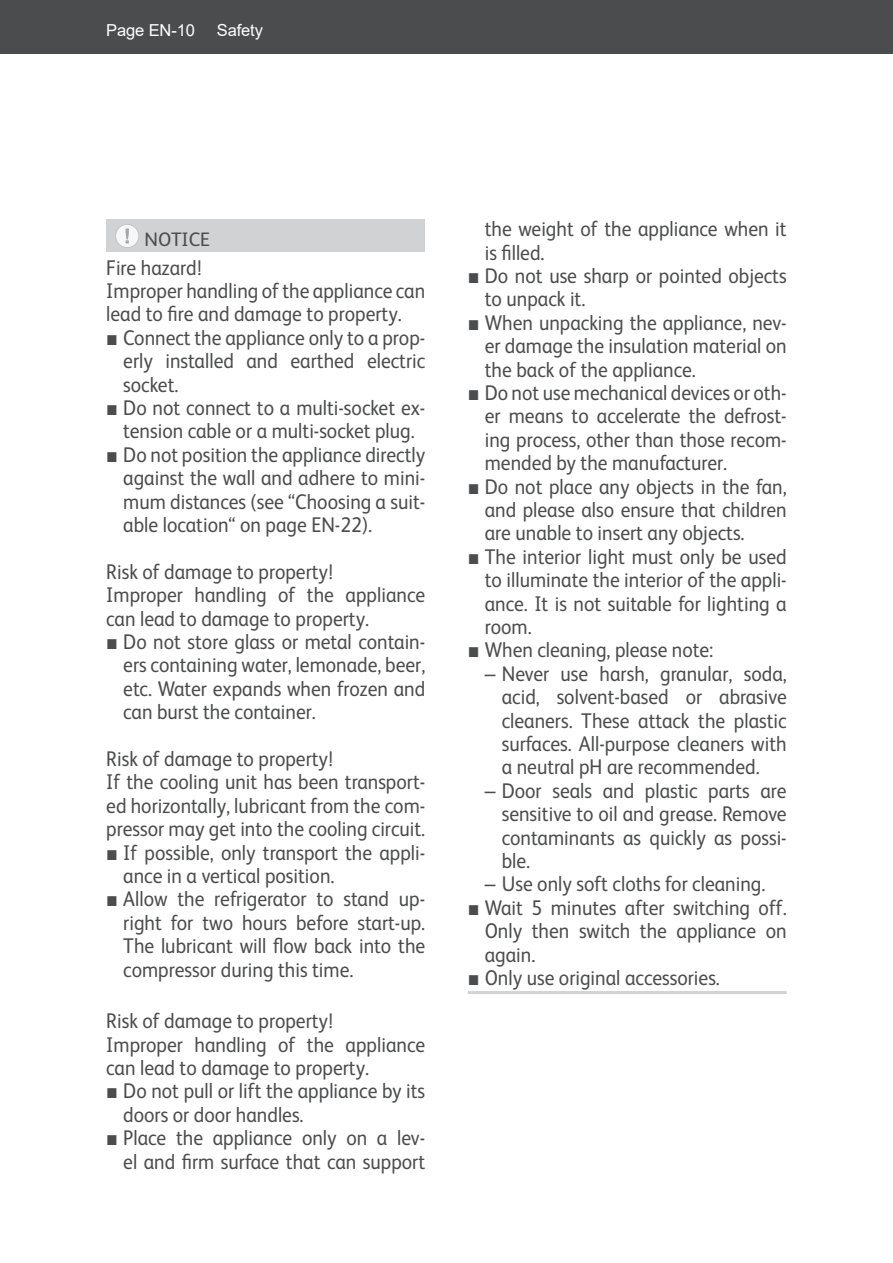
<style>
.page{position:relative;width:893px;height:1263px;background:#fff}
.page>*{position:absolute;margin:0;border:0;box-sizing:border-box;transform-origin:0 0}
.t1{font:21.3px/23.4px "FS Albert";color:#4b4c4d;text-align:justify;scale:.92 1}
.t2{font:19.5px "FS Albert";letter-spacing:-.005em;color:#4b4c4d}
.t3{font:16.5px "Arial";letter-spacing:-.01em;color:#fff}
.s1{font-family:"Arial"}
</style>
<div class="page">
<div style="left:106px;top:219px;width:319px;height:33px;background:#d1d2d4"></div>
<svg style="left:116px;top:224px;width:23px;height:24px"></svg>
<hr style="left:468px;top:991px;width:319px;height:3px;background:#d1d2d4">
<div style="left:0;top:0;width:893px;height:54px;background:#4b4c4d"></div>
<p class="t3" style="left:106px;top:22px;width:90px">Page EN-10</p>
<p class="t3" style="left:217px;top:22px;width:48px">Safety</p>
<p class="t2" style="left:145px;top:232px;width:67px">NOTICE</p>
<p class="t1" style="left:106px;top:257px;width:348px;text-align:left">Fire hazard!<br>Improper handling of the appliance can lead to fire and damage to property.</p>
<p class="t1" style="left:123px;top:328px;width:330px;text-indent:-17px"><span class="s1">■</span> Connect the appliance only to a prop&shy;erly installed and earthed electric socket.</p>
<p class="t1" style="left:106px;top:398px;width:348px;text-align:center"><span class="s1">■</span> Do not connect to a multi-socket ex&shy;tension cable or a multi-socket plug.</p>
<p class="t1" style="left:123px;top:445px;width:330px;text-indent:-17px"><span class="s1">■</span> Do not position the appliance directly against the wall and adhere to mini&shy;mum distances (see “Choosing a suit&shy;able location“ on page EN-22).</p>
<p class="t1" style="left:106px;top:562px;width:348px;text-align:left">Risk of damage to property!<br>Improper handling of the appliance can lead to damage to property.</p>
<p class="t1" style="left:123px;top:632px;width:330px;text-indent:-17px"><span class="s1">■</span> Do not store glass or metal contain&shy;ers containing water, lemonade, beer, etc. Water expands when frozen and can burst the container.</p>
<p class="t1" style="left:106px;top:749px;width:348px;text-align:left">Risk of damage to property!<br>If the cooling unit has been transport&shy;ed horizontally, lubricant from the com&shy;pressor may get into the cooling circuit.</p>
<p class="t1" style="left:123px;top:842px;width:330px;text-indent:-17px"><span class="s1">■</span> If possible, only transport the appli&shy;ance in a vertical position.</p>
<p class="t1" style="left:123px;top:889px;width:330px;text-indent:-17px"><span class="s1">■</span> Allow the refrigerator to stand up&shy;right for two hours before start-up.<br>The lubricant will flow back into the compressor during this time.</p>
<p class="t1" style="left:106px;top:1011px;width:348px;text-align:left">Risk of damage to property!<br>Improper handling of the appliance can lead to damage to property.</p>
<p class="t1" style="left:123px;top:1081px;width:330px;text-indent:-17px"><span class="s1">■</span> Do not pull or lift the appliance by its doors or door handles.</p>
<p class="t1" style="left:106px;top:1128px;width:348px;text-align:right"><span class="s1">■</span> Place the appliance only on a lev&shy;el and firm surface that can support</p>
<p class="t1" style="left:485px;top:219px;width:330px">the weight of the appliance when it is filled.</p>
<p class="t1" style="left:485px;top:266px;width:330px;text-indent:-17px"><span class="s1">■</span> Do not use sharp or pointed objects to unpack it.</p>
<p class="t1" style="left:485px;top:313px;width:330px;text-indent:-17px"><span class="s1">■</span> When unpacking the appliance, nev&shy;er damage the insulation material on the back of the appliance.</p>
<p class="t1" style="left:485px;top:383px;width:330px;text-indent:-17px"><span class="s1">■</span> Do not use mechanical devices or oth&shy;er means to accelerate the defrost&shy;ing process, other than those recom&shy;mended by the manufacturer.</p>
<p class="t1" style="left:485px;top:476px;width:330px;text-indent:-17px"><span class="s1">■</span> Do not place any objects in the fan, and please also ensure that children are unable to insert any objects.</p>
<p class="t1" style="left:485px;top:547px;width:330px;text-indent:-17px"><span class="s1">■</span> The interior light must only be used to illuminate the interior of the appli&shy;ance. It is not suitable for lighting a room.</p>
<p class="t1" style="left:468px;top:640px;width:268px"><span class="s1">■</span> When cleaning, please note:</p>
<p class="t1" style="left:502px;top:664px;width:311px;text-indent:-17px"><span class="s1">–</span> Never use harsh, granular, soda, acid, solvent-based or abrasive cleaners. These attack the plastic surfaces. All-purpose cleaners with a neutral pH are recommended.</p>
<p class="t1" style="left:502px;top:781px;width:311px;text-indent:-17px"><span class="s1">–</span> Door seals and plastic parts are sensitive to oil and grease. Remove contaminants as quickly as possi&shy;ble.</p>
<p class="t1" style="left:485px;top:874px;width:306px"><span class="s1">–</span> Use only soft cloths for cleaning.</p>
<p class="t1" style="left:485px;top:898px;width:330px;text-indent:-17px"><span class="s1">■</span> Wait 5 minutes after switching off.<br>Only then switch the appliance on again.</p>
<p class="t1" style="left:468px;top:968px;width:276px"><span class="s1">■</span> Only use original accessories.</p>
</div>
